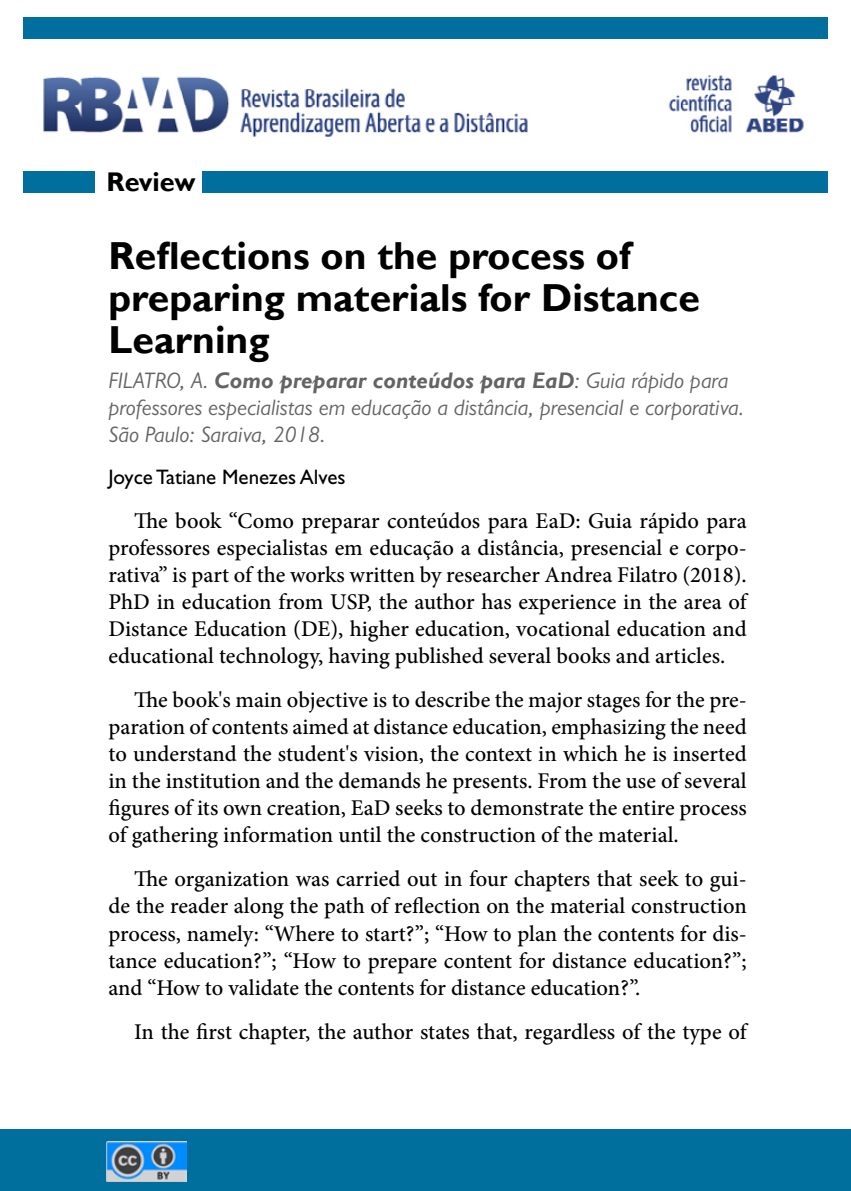
<style>
.page{position:relative;width:851px;height:1191px;background:#fff}
.page>*{position:absolute;margin:0;border:0;box-sizing:border-box;transform-origin:0 0}
.t1{font:700 39px/42px "Gill Sans";color:#000}
.t2{font:700 27px "Gill Sans";color:#000}
.t3{font:500 22.5px/27px "Minion Pro";color:#000;text-align:justify}
.t4{font:italic 22.5px/27px "Gill Sans";color:#646363}
.t5{font:21px "Gill Sans Std";color:#000}
.s1{font-weight:700}
</style>
<div class="page">
<hr style="left:104px;top:0;width:1px;height:467px;background:#006f9e">
<div style="left:23px;top:17px;width:804px;height:21px;background:#006f9e"></div>
<div style="left:23px;top:171px;width:804px;height:22px;background:#006f9e"></div>
<img style="left:43px;top:65px;width:761px;height:80px">
<div style="left:0;top:1129px;width:850px;height:62px;background:#006f9e"></div>
<div style="left:95px;top:163px;width:107px;height:34px;background:#fff"></div>
<img style="left:107px;top:1141px;width:80px;height:40px">
<p class="t2" style="left:106px;top:166px;width:91px">Review</p>
<h1 class="t1" style="left:108px;top:235px;width:593px">Reflections on the process of preparing materials for Distance<br>Learning</h1>
<p class="t4" style="left:108px;top:367px;width:637px">FILATRO, A. <span class="s1">Como preparar conteúdos para EaD</span>: Guia rápido para professores especialistas em educação a distância, presencial e corporativa.<br>São Paulo: Saraiva, 2018.</p>
<p class="t5" style="left:108px;top:465px;width:238px">Joyce Tatiane Menezes Alves</p>
<p class="t3" style="left:108px;top:507px;width:639px;text-indent:26px">The book “Como preparar conteúdos para EaD: Guia rápido para professores especialistas em educação a distância, presencial e corpo&shy;rativa” is part of the works written by researcher Andrea Filatro (2018).<br>PhD in education from USP, the author has experience in the area of Distance Education (DE), higher education, vocational education and educational technology, having published several books and articles.</p>
<p class="t3" style="left:108px;top:687px;width:639px;text-indent:26px">The book's main objective is to describe the major stages for the pre&shy;paration of contents aimed at distance education, emphasizing the need to understand the student's vision, the context in which he is inserted in the institution and the demands he presents. From the use of several figures of its own creation, EaD seeks to demonstrate the entire process of gathering information until the construction of the material.</p>
<p class="t3" style="left:108px;top:866px;width:639px;text-indent:26px">The organization was carried out in four chapters that seek to gui&shy;de the reader along the path of reflection on the material construction process, namely: “Where to start?”; “How to plan the contents for dis&shy;tance education?”; “How to prepare content for distance education?”; and “How to validate the contents for distance education?”.</p>
<p class="t3" style="left:134px;top:1018px;width:614px">In the first chapter, the author states that, regardless of the type of</p>
</div>
